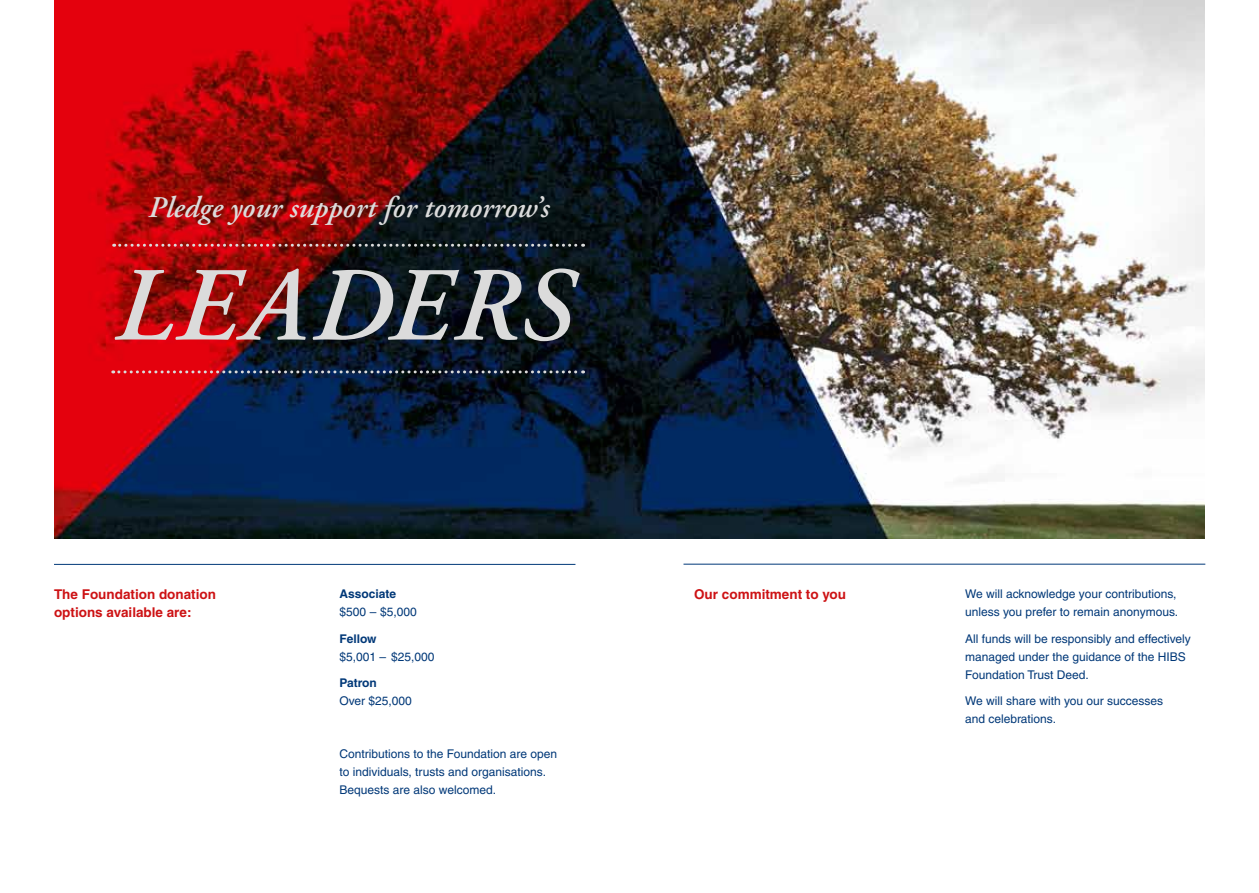
<style>
.page{position:relative;width:1259px;height:893px;background:#fff}
.page>*{position:absolute;margin:0;border:0;box-sizing:border-box;transform-origin:0 0}
.t1{font:italic 600 105px "Adobe Garamond";letter-spacing:.03em;color:#dbdbdb}
.t2{font:italic 600 30px "Adobe Garamond";color:#dbdbdb}
.t3{font:700 13.5px/18px "Helvetica";color:#cd1214}
.t4{font:12px/18px "Helvetica";color:#003878}
.t5{font:700 12px "Helvetica";color:#003878}
</style>
<div class="page">
<img style="left:54px;top:0;width:1151px;height:539px">
<hr style="left:683px;top:564px;width:522px;height:1px;background:#003878">
<hr style="left:54px;top:564px;width:521px;height:1px;background:#003878">
<svg style="left:114px;top:244px;width:469px;height:3px"></svg>
<svg style="left:113px;top:370px;width:470px;height:3px"></svg>
<h2 class="t2" style="left:147px;top:191px;width:403px">Pledge your support for tomorrow’s</h2>
<h1 class="t1" style="left:110px;top:249px;width:459px">LEADERS</h1>
<p class="t3" style="left:54px;top:585px;width:163px">The Foundation donation options available are:</p>
<p class="t5" style="left:339px;top:587px;width:58px">Associate</p>
<p class="t4" style="left:339px;top:603px;width:79px">$500 – $5,000</p>
<p class="t5" style="left:339px;top:631px;width:39px">Fellow</p>
<p class="t4" style="left:339px;top:647px;width:97px">$5,001 – $25,000</p>
<p class="t5" style="left:339px;top:676px;width:39px">Patron</p>
<p class="t4" style="left:339px;top:692px;width:74px">Over $25,000</p>
<p class="t4" style="left:339px;top:745px;width:219px">Contributions to the Foundation are open to individuals, trusts and organisations.<br>Bequests are also welcomed.</p>
<p class="t3" style="left:694px;top:585px;width:153px">Our commitment to you</p>
<p class="t4" style="left:965px;top:585px;width:215px">We will acknowledge your contributions, unless you prefer to remain anonymous.</p>
<p class="t4" style="left:965px;top:629px;width:227px">All funds will be responsibly and effectively managed under the guidance of the HIBS<br>Foundation Trust Deed.</p>
<p class="t4" style="left:965px;top:692px;width:200px">We will share with you our successes and celebrations.</p>
</div>
